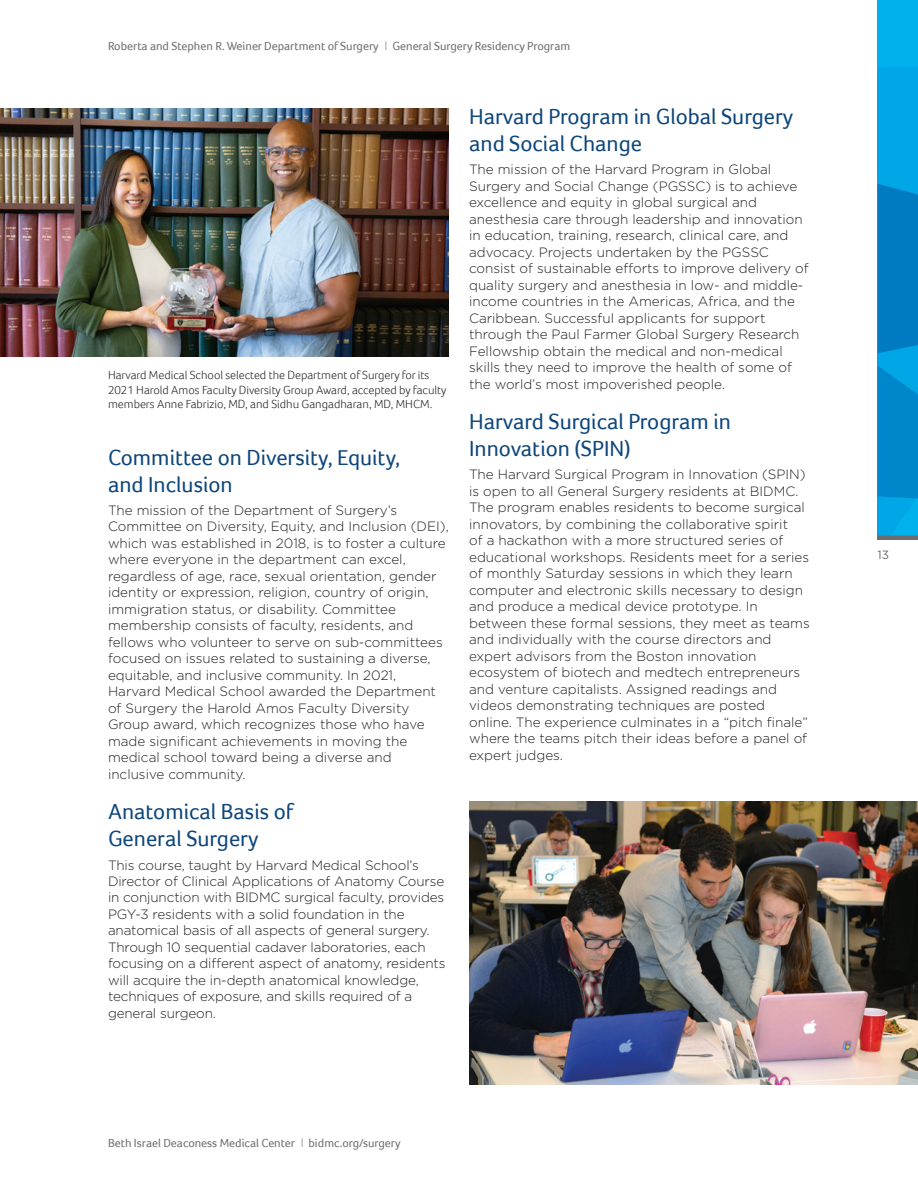
<style>
.page{position:relative;width:918px;height:1188px;background:#fff}
.page>*{position:absolute;margin:0;border:0;box-sizing:border-box;transform-origin:0 0}
.t1{font:22.5px/27px "Foco";color:#0d467b}
.t2{font:300 13.5px/16.5px "Gotham";color:#231f20}
.t3{font:300 12px/14.4px "Foco";color:#231f20}
.t4{font:12px "Foco";color:#6c6d70}
.t5{font:12px "Gotham HTF";color:#6c6d70}
.s1{font-family:"Gotham";font-weight:300}
</style>
<div class="page">
<div style="left:878px;top:0;width:40px;height:539px;background:#00b2eb"></div>
<svg style="left:878px;top:67px;width:40px;height:469px"></svg>
<hr style="left:877px;top:536px;width:41px;height:4px;background:#6c6d70">
<img style="left:0;top:108px;width:449px;height:249px">
<img style="left:469px;top:801px;width:449px;height:284px">
<p class="t4" style="left:108px;top:39px;width:464px">Roberta and Stephen R. Weiner Department of Surgery <span class="s1">l</span> General Surgery Residency Program</p>
<p class="t3" style="left:108px;top:368px;width:340px">Harvard Medical School selected the Department of Surgery for its<br>2021 Harold Amos Faculty Diversity Group Award, accepted by faculty members Anne Fabrizio, MD, and Sidhu Gangadharan, MD, MHCM.</p>
<h1 class="t1" style="left:108px;top:443px;width:294px">Committee on Diversity, Equity, and Inclusion</h1>
<p class="t2" style="left:108px;top:501px;width:342px">The mission of the Department of Surgery’s Committee on Diversity, Equity, and Inclusion (DEI), which was established in 2018, is to foster a culture where everyone in the department can excel, regardless of age, race, sexual orientation, gender identity or expression, religion, country of origin, immigration status, or disability. Committee membership consists of faculty, residents, and fellows who volunteer to serve on sub-committees focused on issues related to sustaining a diverse, equitable, and inclusive community. In 2021, Harvard Medical School awarded the Department of Surgery the Harold Amos Faculty Diversity Group award, which recognizes those who have made significant achievements in moving the medical school toward being a diverse and inclusive community.</p>
<h1 class="t1" style="left:108px;top:798px;width:187px">Anatomical Basis of<br>General Surgery</h1>
<p class="t2" style="left:108px;top:856px;width:339px">This course, taught by Harvard Medical School’s Director of Clinical Applications of Anatomy Course in conjunction with BIDMC surgical faculty, provides PGY-3 residents with a solid foundation in the anatomical basis of all aspects of general surgery.<br>Through 10 sequential cadaver laboratories, each focusing on a different aspect of anatomy, residents will acquire the in-depth anatomical knowledge, techniques of exposure, and skills required of a general surgeon.</p>
<h1 class="t1" style="left:469px;top:103px;width:326px">Harvard Program in Global Surgery and Social Change</h1>
<p class="t2" style="left:469px;top:161px;width:341px">The mission of the Harvard Program in Global Surgery and Social Change (PGSSC) is to achieve excellence and equity in global surgical and anesthesia care through leadership and innovation in education, training, research, clinical care, and advocacy. Projects undertaken by the PGSSC consist of sustainable efforts to improve delivery of quality surgery and anesthesia in low- and middle&shy;income countries in the Americas, Africa, and the Caribbean. Successful applicants for support through the Paul Farmer Global Surgery Research Fellowship obtain the medical and non-medical skills they need to improve the health of some of the world’s most impoverished people.</p>
<h1 class="t1" style="left:469px;top:408px;width:264px">Harvard Surgical Program in<br>Innovation (SPIN)</h1>
<p class="t2" style="left:469px;top:466px;width:342px">The Harvard Surgical Program in Innovation (SPIN) is open to all General Surgery residents at BIDMC.<br>The program enables residents to become surgical innovators, by combining the collaborative spirit<br>of a hackathon with a more structured series of educational workshops. Residents meet for a series of monthly Saturday sessions in which they learn computer and electronic skills necessary to design and produce a medical device prototype. In between these formal sessions, they meet as teams and individually with the course directors and expert advisors from the Boston innovation ecosystem of biotech and medtech entrepreneurs and venture capitalists. Assigned readings and videos demonstrating techniques are posted online. The experience culminates in a “pitch finale” where the teams pitch their ideas before a panel of expert judges.</p>
<p class="t4" style="left:108px;top:1136px;width:294px">Beth Israel Deaconess Medical Center <span class="s1">l</span> bidmc.org/surgery</p>
<p class="t5" style="left:877px;top:548px;width:13px">13</p>
</div>
